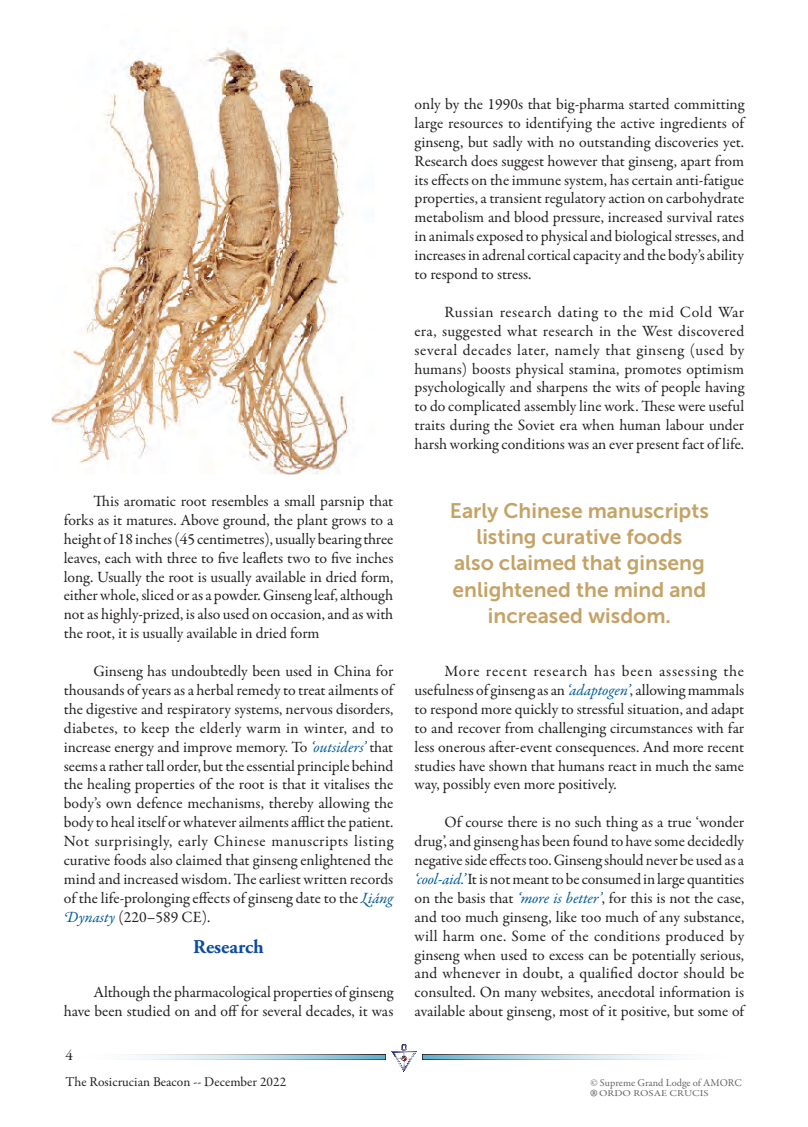
<style>
.page{position:relative;width:808px;height:1127px;background:#fff}
.page>*{position:absolute;margin:0;border:0;box-sizing:border-box;transform-origin:0 0}
.t1{font:30px "Garamond Premr Pro";color:#636466}
.t2{font:21px/26.2px "Museo Sans 700";color:#c5a266;text-align:center}
.t3{font:700 19.5px "Adobe Garamond Pro";color:#0d4ba0}
.t4{font:15.75px/18.9px "Garamond Premr Pro";letter-spacing:-.005em;color:#231f20;text-align:justify}
.t5{font:15px "Garamond Premr Pro";color:#231f20}
.t6{font:13.5px "Garamond Premr Pro";color:#231f20}
.t7{font:10.5px "Garamond Premr Pro";color:#636466}
.t8{font:9px "Garamond Premr Pro";color:#636466;scale:1.2 1}
.s1{font-style:italic;color:#005a99}
</style>
<div class="page">
<img style="left:392px;top:1044px;width:24px;height:28px">
<svg style="left:422px;top:1054px;width:253px;height:6px;background:#b3cad4"></svg>
<svg style="left:134px;top:1054px;width:252px;height:6px;background:#b3cbd5"></svg>
<img style="left:51px;top:33px;width:303px;height:442px">
<p class="t4" style="left:64px;top:492px;width:331px;text-indent:30px">This aromatic root resembles a small parsnip that forks as it matures. Above ground, the plant grows to a height of 18 inches (45 centimetres), usually bearing three leaves, each with three to five leaflets two to five inches long. Usually the root is usually available in dried form, either whole, sliced or as a powder. Ginseng leaf, although not as highly-prized, is also used on occasion, and as with the root, it is usually available in dried form</p>
<p class="t4" style="left:64px;top:662px;width:331px;text-indent:30px">Ginseng has undoubtedly been used in China for thousands of years as a herbal remedy to treat ailments of the digestive and respiratory systems, nervous disorders, diabetes, to keep the elderly warm in winter, and to increase energy and improve memory. To <span class="s1">‘outsiders’</span> that seems a rather tall order, but the essential principle behind the healing properties of the root is that it vitalises the body’s own defence mechanisms, thereby allowing the body to heal itself or whatever ailments afflict the patient.<br>Not surprisingly, early Chinese manuscripts listing curative foods also claimed that ginseng enlightened the mind and increased wisdom. The earliest written records of the life-prolonging effects of ginseng date to the <span class="s1">Liáng Dynasty</span> (220–589 CE).</p>
<p class="t3" style="left:193px;top:935px;width:72px">Research</p>
<p class="t4" style="left:64px;top:983px;width:331px;text-align:right">Although the pharmacological properties of ginseng have been studied on and off for several decades, it was</p>
<p class="t5" style="left:65px;top:1046px;width:9px">4</p>
<p class="t4" style="left:415px;top:95px;width:331px">only by the 1990s that big-pharma started committing large resources to identifying the active ingredients of ginseng, but sadly with no outstanding discoveries yet.<br>Research does suggest however that ginseng, apart from its effects on the immune system, has certain anti-fatigue properties, a transient regulatory action on carbohydrate metabolism and blood pressure, increased survival rates in animals exposed to physical and biological stresses, and increases in adrenal cortical capacity and the body’s ability to respond to stress.</p>
<p class="t4" style="left:415px;top:303px;width:331px;text-indent:30px">Russian research dating to the mid Cold War era, suggested what research in the West discovered several decades later, namely that ginseng (used by humans) boosts physical stamina, promotes optimism psychologically and sharpens the wits of people having to do complicated assembly line work. These were useful traits during the Soviet era when human labour under harsh working conditions was an ever present fact of life.</p>
<h2 class="t2" style="left:450px;top:497px;width:260px">Early Chinese manuscripts listing curative foods<br>also claimed that ginseng enlightened the mind and increased wisdom.</h2>
<p class="t4" style="left:415px;top:662px;width:331px;text-indent:30px">More recent research has been assessing the usefulness of ginseng as an <span class="s1">‘adaptogen’</span>, allowing mammals to respond more quickly to stressful situation, and adapt to and recover from challenging circumstances with far less onerous after-event consequences. And more recent studies have shown that humans react in much the same way, possibly even more positively.</p>
<p class="t4" style="left:415px;top:813px;width:331px;text-indent:30px">Of course there is no such thing as a true ‘wonder drug’, and ginseng has been found to have some decidedly negative side effects too. Ginseng should never be used as a <span class="s1">‘cool-aid.’</span> It is not meant to be consumed in large quantities on the basis that <span class="s1">‘more is better’</span>, for this is not the case, and too much ginseng, like too much of any substance, will harm one. Some of the conditions produced by ginseng when used to excess can be potentially serious, and whenever in doubt, a qualified doctor should be consulted. On many websites, anecdotal information is available about ginseng, most of it positive, but some of</p>
<p class="t6" style="left:65px;top:1074px;width:222px">The Rosicrucian Beacon -- December 2022</p>
<p class="t7" style="left:590px;top:1077px;width:153px">© Supreme Grand Lodge of AMORC</p>
<h1 class="t1" style="left:590px;top:1081px;width:8px">®</h1>
<p class="t8" style="left:599px;top:1087px;width:93px">ORDO ROSAE CRUCIS</p>
</div>
